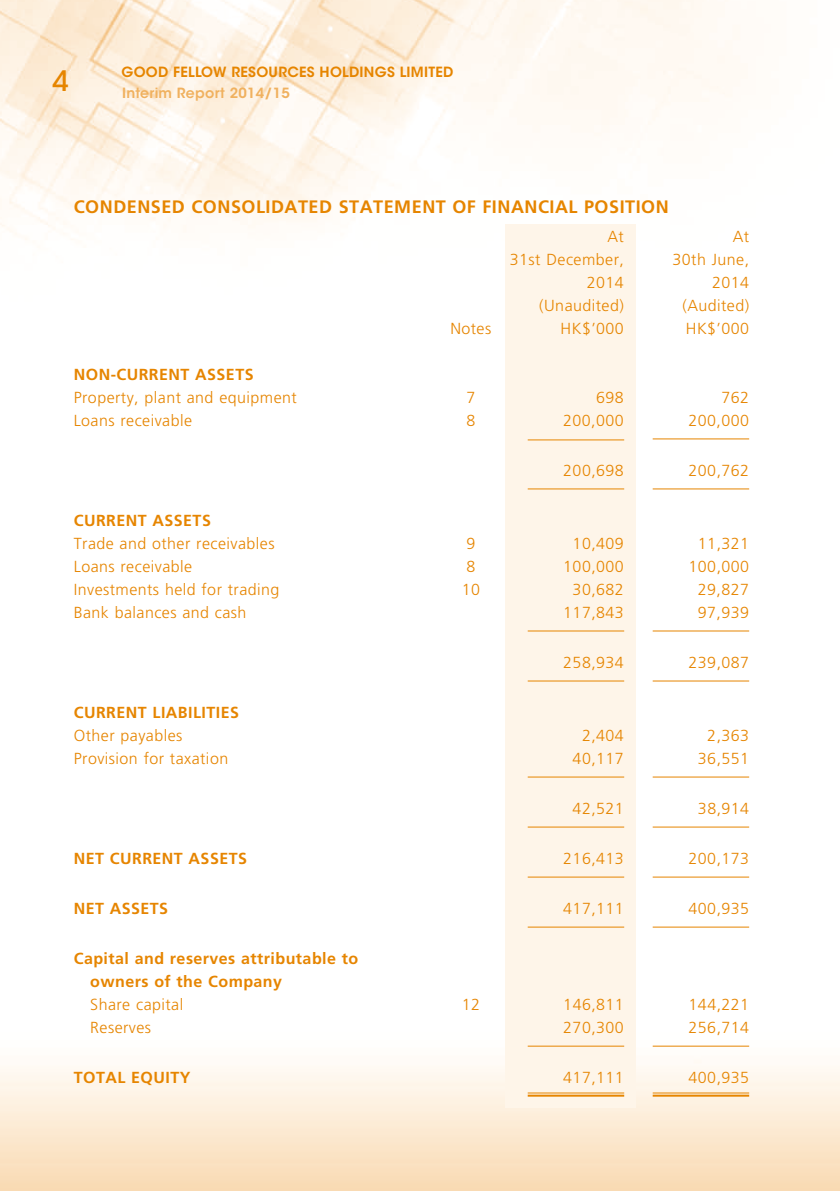
<style>
.page{position:relative;width:840px;height:1191px;background:#fff}
.page>*{position:absolute;margin:0;border:0;box-sizing:border-box;transform-origin:0 0}
.t1{font:500 28px "ITC Avant Garde Std";color:#e68500}
.t2{font:700 18px "Frutiger LT Std";letter-spacing:.03em;color:#e68500}
.t3{font:300 16px "Frutiger LT Std";letter-spacing:.03em;color:#e68500}
.t4{font:700 16px/23px "Frutiger LT Std";letter-spacing:.03em;color:#e68500}
.t5{font:600 14px "ITC Avant Garde Std";letter-spacing:.02em;color:#e68500}
.t6{font:600 14px "ITC Avant Garde Std";letter-spacing:.02em;color:#f0b15f}
</style>
<div class="page">
<img style="left:0;top:0;width:839px;height:1191px">
<div style="left:505px;top:224px;width:130px;height:884px;background:#fef5e9"></div>
<hr style="left:527px;top:439px;width:97px;height:1px;background:#e68500">
<hr style="left:652px;top:438px;width:96px;height:1px;background:#e68500">
<hr style="left:527px;top:488px;width:97px;height:1px;background:#e68500">
<hr style="left:652px;top:488px;width:96px;height:1px;background:#e68500">
<hr style="left:527px;top:630px;width:97px;height:1px;background:#e68500">
<hr style="left:652px;top:630px;width:96px;height:1px;background:#e68500">
<hr style="left:527px;top:680px;width:97px;height:1px;background:#e68500">
<hr style="left:652px;top:680px;width:96px;height:1px;background:#e68500">
<hr style="left:527px;top:776px;width:97px;height:1px;background:#e68500">
<hr style="left:652px;top:776px;width:96px;height:1px;background:#e68500">
<hr style="left:527px;top:826px;width:97px;height:1px;background:#e68500">
<hr style="left:652px;top:826px;width:96px;height:1px;background:#e68500">
<hr style="left:527px;top:876px;width:97px;height:1px;background:#e68500">
<hr style="left:652px;top:876px;width:96px;height:1px;background:#e68500">
<hr style="left:527px;top:926px;width:97px;height:1px;background:#e68500">
<hr style="left:652px;top:926px;width:96px;height:1px;background:#e68500">
<hr style="left:527px;top:1045px;width:97px;height:1px;background:#e68500">
<hr style="left:652px;top:1045px;width:96px;height:1px;background:#e68500">
<hr style="left:527px;top:1092px;width:97px;height:1px;background:#e68500">
<hr style="left:527px;top:1094px;width:97px;height:2px;background:#e68500">
<hr style="left:652px;top:1092px;width:96px;height:1px;background:#e68500">
<hr style="left:652px;top:1094px;width:96px;height:2px;background:#e68500">
<h1 class="t1" style="left:52px;top:64px;width:18px">4</h1>
<p class="t5" style="left:121px;top:63px;width:333px">GOOD FELLOW RESOURCES HOLDINGS LIMITED</p>
<p class="t6" style="left:122px;top:84px;width:169px">Interim Report 2014/15</p>
<p class="t2" style="left:74px;top:197px;width:596px">CONDENSED CONSOLIDATED STATEMENT OF FINANCIAL POSITION</p>
<p class="t3" style="left:607px;top:227px;width:18px">At</p>
<p class="t3" style="left:732px;top:227px;width:18px">At</p>
<p class="t3" style="left:509px;top:250px;width:115px">31st December,</p>
<p class="t3" style="left:672px;top:250px;width:78px">30th June,</p>
<p class="t3" style="left:586px;top:273px;width:38px">2014</p>
<p class="t3" style="left:711px;top:273px;width:38px">2014</p>
<p class="t3" style="left:539px;top:296px;width:86px">(Unaudited)</p>
<p class="t3" style="left:682px;top:296px;width:68px">(Audited)</p>
<p class="t3" style="left:450px;top:319px;width:42px">Notes</p>
<p class="t3" style="left:560px;top:319px;width:65px">HK$’000</p>
<p class="t3" style="left:685px;top:319px;width:65px">HK$’000</p>
<p class="t4" style="left:74px;top:363px;width:181px">NON-CURRENT ASSETS</p>
<p class="t3" style="left:74px;top:388px;width:224px">Property, plant and equipment</p>
<p class="t3" style="left:466px;top:388px;width:10px">7</p>
<p class="t3" style="left:596px;top:388px;width:29px">698</p>
<p class="t3" style="left:721px;top:388px;width:29px">762</p>
<p class="t3" style="left:74px;top:411px;width:120px">Loans receivable</p>
<p class="t3" style="left:466px;top:411px;width:10px">8</p>
<p class="t3" style="left:563px;top:411px;width:62px">200,000</p>
<p class="t3" style="left:688px;top:411px;width:62px">200,000</p>
<p class="t3" style="left:563px;top:461px;width:62px">200,698</p>
<p class="t3" style="left:688px;top:461px;width:62px">200,762</p>
<p class="t4" style="left:74px;top:509px;width:138px">CURRENT ASSETS</p>
<p class="t3" style="left:74px;top:534px;width:202px">Trade and other receivables</p>
<p class="t3" style="left:466px;top:534px;width:10px">9</p>
<p class="t3" style="left:572px;top:534px;width:53px">10,409</p>
<p class="t3" style="left:697px;top:534px;width:53px">11,321</p>
<p class="t3" style="left:74px;top:557px;width:120px">Loans receivable</p>
<p class="t3" style="left:466px;top:557px;width:10px">8</p>
<p class="t3" style="left:563px;top:557px;width:62px">100,000</p>
<p class="t3" style="left:688px;top:557px;width:62px">100,000</p>
<p class="t3" style="left:74px;top:580px;width:207px">Investments held for trading</p>
<p class="t3" style="left:461px;top:580px;width:20px">10</p>
<p class="t3" style="left:572px;top:580px;width:53px">30,682</p>
<p class="t3" style="left:697px;top:580px;width:53px">29,827</p>
<p class="t3" style="left:74px;top:603px;width:174px">Bank balances and cash</p>
<p class="t3" style="left:563px;top:603px;width:62px">117,843</p>
<p class="t3" style="left:697px;top:603px;width:53px">97,939</p>
<p class="t3" style="left:563px;top:653px;width:62px">258,934</p>
<p class="t3" style="left:688px;top:653px;width:62px">239,087</p>
<p class="t4" style="left:74px;top:701px;width:166px">CURRENT LIABILITIES</p>
<p class="t3" style="left:74px;top:726px;width:110px">Other payables</p>
<p class="t3" style="left:581px;top:726px;width:43px">2,404</p>
<p class="t3" style="left:707px;top:726px;width:43px">2,363</p>
<p class="t3" style="left:74px;top:749px;width:156px">Provision for taxation</p>
<p class="t3" style="left:572px;top:749px;width:53px">40,117</p>
<p class="t3" style="left:697px;top:749px;width:53px">36,551</p>
<p class="t3" style="left:572px;top:799px;width:53px">42,521</p>
<p class="t3" style="left:697px;top:799px;width:53px">38,914</p>
<p class="t4" style="left:74px;top:847px;width:175px">NET CURRENT ASSETS</p>
<p class="t3" style="left:563px;top:849px;width:62px">216,413</p>
<p class="t3" style="left:688px;top:849px;width:62px">200,173</p>
<p class="t4" style="left:74px;top:897px;width:96px">NET ASSETS</p>
<p class="t3" style="left:563px;top:899px;width:62px">417,111</p>
<p class="t3" style="left:688px;top:899px;width:62px">400,935</p>
<p class="t4" style="left:90px;top:947px;width:269px;text-indent:-16px">Capital and reserves attributable to owners of the Company</p>
<p class="t3" style="left:90px;top:995px;width:94px">Share capital</p>
<p class="t3" style="left:461px;top:995px;width:20px">12</p>
<p class="t3" style="left:563px;top:995px;width:62px">146,811</p>
<p class="t3" style="left:688px;top:995px;width:62px">144,221</p>
<p class="t3" style="left:90px;top:1018px;width:62px">Reserves</p>
<p class="t3" style="left:563px;top:1018px;width:62px">270,300</p>
<p class="t3" style="left:688px;top:1018px;width:62px">256,714</p>
<p class="t4" style="left:74px;top:1066px;width:118px">TOTAL EQUITY</p>
<p class="t3" style="left:563px;top:1068px;width:62px">417,111</p>
<p class="t3" style="left:688px;top:1068px;width:62px">400,935</p>
</div>
